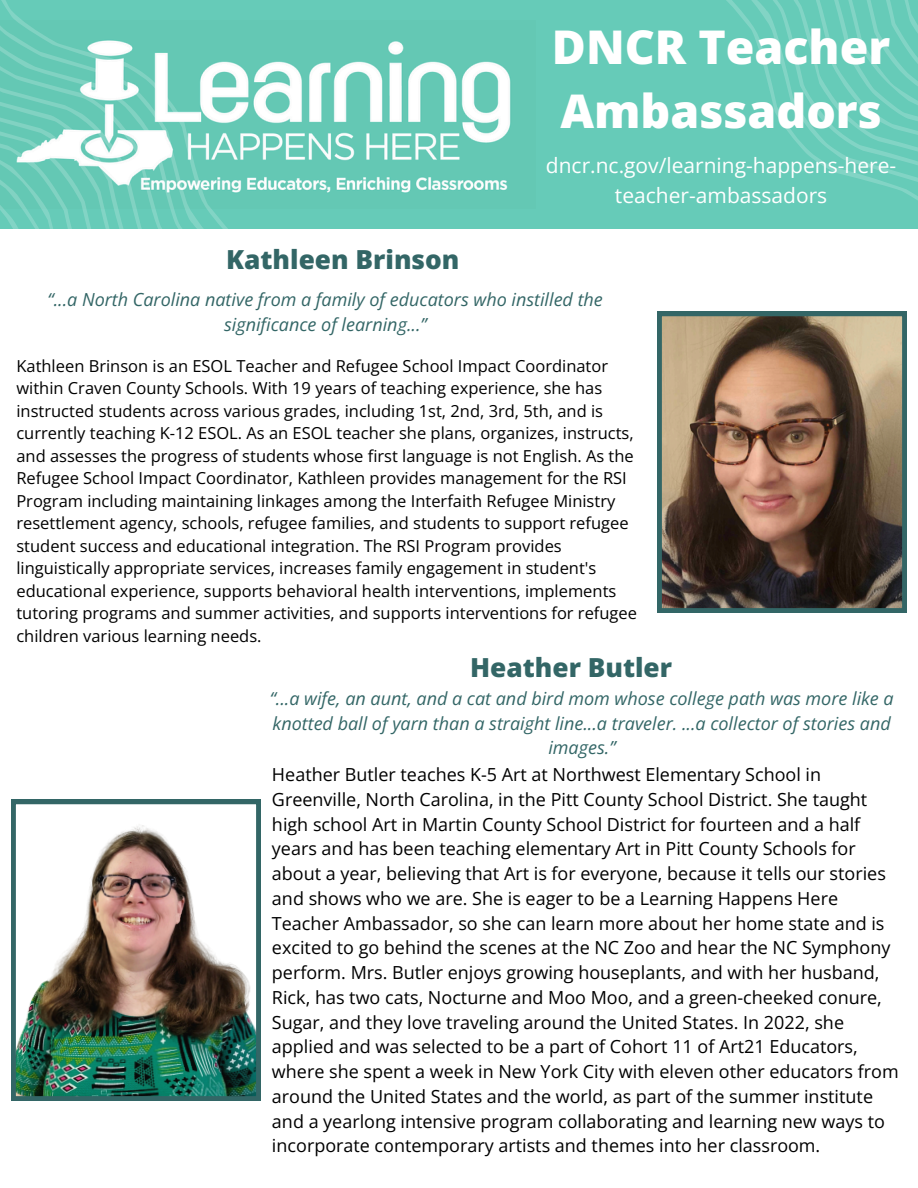
<style>
.page{position:relative;width:918px;height:1188px;background:#fff}
.page>*{position:absolute;margin:0;border:0;box-sizing:border-box;transform-origin:0 0}
.t1{font:800 46.5px/64.2px "Open Sans";color:#fff}
.t2{font:800 26.25px "Open Sans";color:#366}
.t3{font:21px/29.2px "Open Sans";color:#fff;text-align:center}
.t4{font:18px/24.8px "Open Sans";color:#000}
.t5{font:italic 18px/24.8px "Open Sans";color:#366;text-align:center}
.t6{font:16.5px/22.5px "Open Sans";color:#000}
</style>
<div class="page">
<div style="left:0;top:0;width:918px;height:229px;background:#66cbb8"></div>
<img style="left:288px;top:41px;width:223px;height:152px">
<svg style="left:745px;top:0;width:173px;height:200px"></svg>
<svg style="left:248px;top:61px;width:40px;height:130px"></svg>
<svg style="left:1px;top:0;width:247px;height:229px"></svg>
<svg style="left:0;top:21px;width:214px;height:208px"></svg>
<svg style="left:0;top:51px;width:188px;height:178px"></svg>
<svg style="left:657px;top:312px;width:250px;height:301px;background:#74604e"></svg>
<img style="left:11px;top:800px;width:250px;height:301px">
<p class="t1" style="left:552px;top:14px;width:340px">DNCR Teacher<br>Ambassadors</p>
<p class="t3" style="left:546px;top:151px;width:352px">dncr.nc.gov/learning-happens-here&shy;teacher-ambassadors</p>
<h3 class="t2" style="left:226px;top:241px;width:235px">Kathleen Brinson</h3>
<p class="t5" style="left:47px;top:287px;width:557px">“...a North Carolina native from a family of educators who instilled the significance of learning...”</p>
<h2 class="t6" style="left:16px;top:354px;width:622px">Kathleen Brinson is an ESOL Teacher and Refugee School Impact Coordinator within Craven County Schools. With 19 years of teaching experience, she has instructed students across various grades, including 1st, 2nd, 3rd, 5th, and is currently teaching K-12 ESOL. As an ESOL teacher she plans, organizes, instructs, and assesses the progress of students whose first language is not English. As the Refugee School Impact Coordinator, Kathleen provides management for the RSI Program including maintaining linkages among the Interfaith Refugee Ministry resettlement agency, schools, refugee families, and students to support refugee student success and educational integration. The RSI Program provides linguistically appropriate services, increases family engagement in student's educational experience, supports behavioral health interventions, implements tutoring programs and summer activities, and supports interventions for refugee children various learning needs.</h2>
<p class="t2" style="left:470px;top:649px;width:204px">Heather Butler</p>
<p class="t5" style="left:270px;top:685px;width:626px">“...a wife, an aunt, and a cat and bird mom whose college path was more like a knotted ball of yarn than a straight line...a traveler. ...a collector of stories and images.”</p>
<h2 class="t4" style="left:272px;top:762px;width:628px">Heather Butler teaches K-5 Art at Northwest Elementary School in Greenville, North Carolina, in the Pitt County School District. She taught high school Art in Martin County School District for fourteen and a half years and has been teaching elementary Art in Pitt County Schools for about a year, believing that Art is for everyone, because it tells our stories and shows who we are. She is eager to be a Learning Happens Here Teacher Ambassador, so she can learn more about her home state and is excited to go behind the scenes at the NC Zoo and hear the NC Symphony perform. Mrs. Butler enjoys growing houseplants, and with her husband, Rick, has two cats, Nocturne and Moo Moo, and a green-cheeked conure, Sugar, and they love traveling around the United States. In 2022, she applied and was selected to be a part of Cohort 11 of Art21 Educators, where she spent a week in New York City with eleven other educators from around the United States and the world, as part of the summer institute and a yearlong intensive program collaborating and learning new ways to incorporate contemporary artists and themes into her classroom.</h2>
</div>
